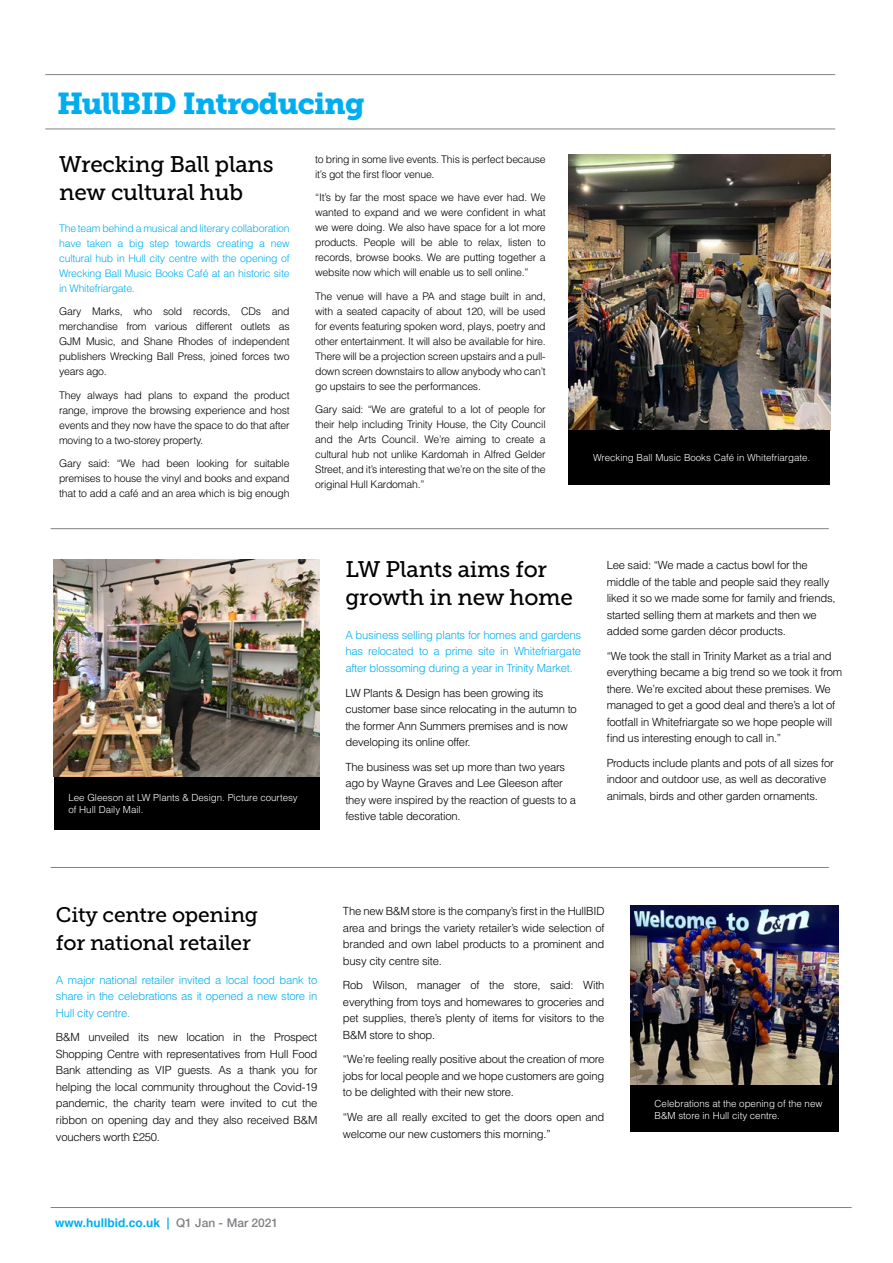
<style>
.page{position:relative;width:893px;height:1263px;background:#fff}
.page>*{position:absolute;margin:0;border:0;box-sizing:border-box;transform-origin:0 0}
.t1{font:30px "Museo Slab 900";letter-spacing:-.025em;color:#00aeef}
.t2{font:22.5px/28.5px "Museo Slab 500";letter-spacing:-.01em;color:#000}
.t3{font:21px/28.5px "Museo Slab 500";letter-spacing:-.01em;color:#000}
.t4{font:700 12px "Helvetica";color:#00aeef}
.t5{font:300 11.25px/16.5px "Helvetica";letter-spacing:-.02em;color:#000}
.t6{font:300 11.25px/16.5px "Helvetica";letter-spacing:-.02em;color:#00aeef;text-align:justify}
.t7{font:300 10.5px/15px "Helvetica";letter-spacing:-.02em;color:#000;text-align:justify}
.t8{font:300 10.5px/15px "Helvetica";letter-spacing:-.02em;color:#00aeef;text-align:justify}
.t9{font:300 9.75px/11.7px "Helvetica";color:#fff}
.s1{font-family:"Helvetica Neue";font-weight:500}
.s2{font-family:"Helvetica Neue";font-weight:500;color:#808285}
</style>
<div class="page">
<hr style="left:51px;top:1207px;width:801px;height:1px;background:#808285">
<hr style="left:51px;top:528px;width:778px;height:1px;background:#808285">
<hr style="left:51px;top:867px;width:778px;height:1px;background:#808285">
<hr style="left:45px;top:129px;width:790px;height:1px;background:#808285">
<hr style="left:45px;top:74px;width:790px;height:1px;background:#808285">
<img style="left:568px;top:155px;width:262px;height:276px">
<img style="left:54px;top:560px;width:266px;height:217px">
<img style="left:630px;top:905px;width:209px;height:180px">
<div style="left:568px;top:431px;width:262px;height:54px;background:#000"></div>
<div style="left:54px;top:777px;width:266px;height:53px;background:#000"></div>
<div style="left:630px;top:1085px;width:209px;height:47px;background:#000"></div>
<h1 class="t1" style="left:57px;top:86px;width:309px">HullBID Introducing</h1>
<h2 class="t2" style="left:59px;top:150px;width:216px">Wrecking Ball plans new cultural hub</h2>
<p class="t8" style="left:59px;top:221px;width:232px">The team behind a musical and literary collaboration have taken a big step towards creating a new cultural hub in Hull city centre with the opening of Wrecking Ball Music Books Café at an historic site in Whitefriargate.</p>
<p class="t7" style="left:59px;top:304px;width:232px">Gary Marks, who sold records, CDs and merchandise from various different outlets as GJM Music, and Shane Rhodes of independent publishers Wrecking Ball Press, joined forces two years ago.</p>
<p class="t7" style="left:59px;top:387px;width:232px">They always had plans to expand the product range, improve the browsing experience and host events and they now have the space to do that after moving to a two-storey property.</p>
<p class="t7" style="left:59px;top:455px;width:232px">Gary said: “We had been looking for suitable premises to house the vinyl and books and expand that to add a café and an area which is big enough</p>
<p class="t7" style="left:315px;top:152px;width:232px">to bring in some live events. This is perfect because it’s got the first floor venue.</p>
<p class="t7" style="left:315px;top:190px;width:232px">“It’s by far the most space we have ever had. We wanted to expand and we were confident in what we were doing. We also have space for a lot more products. People will be able to relax, listen to records, browse books. We are putting together a website now which will enable us to sell online.”</p>
<p class="t7" style="left:315px;top:288px;width:232px">The venue will have a PA and stage built in and, with a seated capacity of about 120, will be used for events featuring spoken word, plays, poetry and other entertainment. It will also be available for hire.<br>There will be a projection screen upstairs and a pull&shy;down screen downstairs to allow anybody who can’t go upstairs to see the performances.</p>
<p class="t7" style="left:315px;top:401px;width:232px">Gary said: “We are grateful to a lot of people for their help including Trinity House, the City Council and the Arts Council. We’re aiming to create a cultural hub not unlike Kardomah in Alfred Gelder Street, and it’s interesting that we’re on the site of the original Hull Kardomah.”</p>
<p class="t9" style="left:593px;top:451px;width:219px">Wrecking Ball Music Books Café in Whitefriargate.</p>
<p class="t9" style="left:68px;top:792px;width:231px">Lee Gleeson at LW Plants &amp; Design. Picture courtesy of Hull Daily Mail.</p>
<h2 class="t2" style="left:345px;top:555px;width:229px">LW Plants aims for growth in new home</h2>
<p class="t6" style="left:345px;top:626px;width:237px">A business selling plants for homes and gardens has relocated to a prime site in Whitefriargate after blossoming during a year in Trinity Market.</p>
<p class="t5" style="left:345px;top:684px;width:233px">LW Plants &amp; Design has been growing its customer base since relocating in the autumn to the former Ann Summers premises and is now developing its online offer.</p>
<p class="t5" style="left:345px;top:758px;width:232px">The business was set up more than two years ago by Wayne Graves and Lee Gleeson after they were inspired by the reaction of guests to a festive table decoration.</p>
<p class="t5" style="left:607px;top:557px;width:230px">Lee said: “We made a cactus bowl for the middle of the table and people said they really liked it so we made some for family and friends, started selling them at markets and then we added some garden décor products.</p>
<p class="t5" style="left:607px;top:647px;width:237px">“We took the stall in Trinity Market as a trial and everything became a big trend so we took it from there. We’re excited about these premises. We managed to get a good deal and there’s a lot of footfall in Whitefriargate so we hope people will find us interesting enough to call in.”</p>
<p class="t5" style="left:607px;top:754px;width:229px">Products include plants and pots of all sizes for indoor and outdoor use, as well as decorative animals, birds and other garden ornaments.</p>
<h3 class="t3" style="left:56px;top:900px;width:204px">City centre opening for national retailer</h3>
<p class="t6" style="left:56px;top:971px;width:263px">A major national retailer invited a local food bank to share in the celebrations as it opened a new store in Hull city centre.</p>
<p class="t5" style="left:56px;top:1029px;width:263px;text-align:justify">B&amp;M unveiled its new location in the Prospect Shopping Centre with representatives from Hull Food Bank attending as VIP guests. As a thank you for helping the local community throughout the Covid-19 pandemic, the charity team were invited to cut the ribbon on opening day and they also received B&amp;M vouchers worth £250.</p>
<p class="t5" style="left:343px;top:903px;width:263px;text-align:justify">The new B&amp;M store is the company’s first in the HullBID area and brings the variety retailer’s wide selection of branded and own label products to a prominent and busy city centre site.</p>
<p class="t5" style="left:343px;top:977px;width:263px;text-align:justify">Rob Wilson, manager of the store, said: With everything from toys and homewares to groceries and pet supplies, there’s plenty of items for visitors to the B&amp;M store to shop.</p>
<p class="t5" style="left:343px;top:1051px;width:263px;text-align:justify">“We’re feeling really positive about the creation of more jobs for local people and we hope customers are going to be delighted with their new store.</p>
<p class="t5" style="left:343px;top:1109px;width:263px">“We are all really excited to get the doors open and welcome our new customers this morning.”</p>
<p class="t4" style="left:55px;top:1214px;width:224px">www.hullbid.co.uk <span class="s1">|</span> <span class="s2">Q1 Jan - Mar 2021</span></p>
<p class="t9" style="left:655px;top:1098px;width:169px">Celebrations at the opening of the new<br>B&amp;M store in Hull city centre.</p>
</div>
